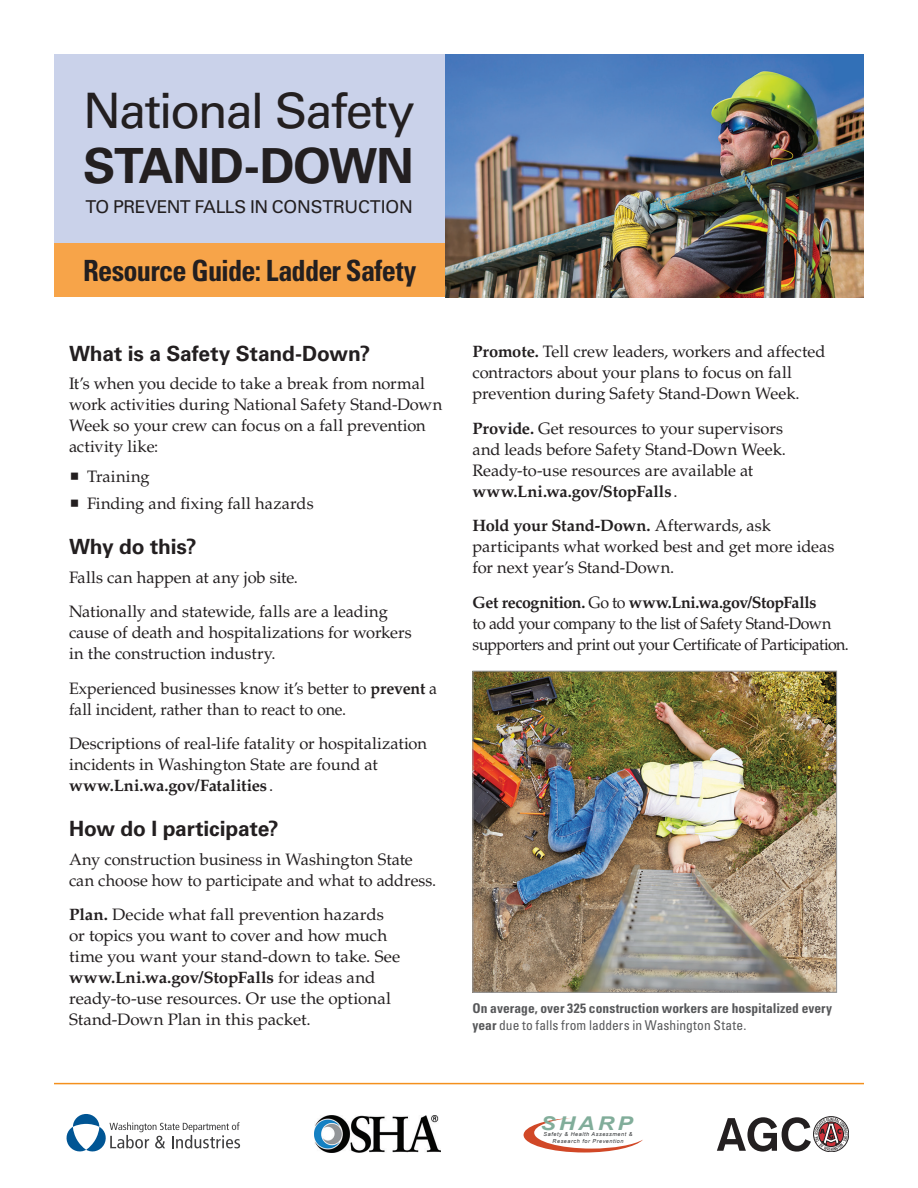
<style>
.page{position:relative;width:918px;height:1188px;background:#fff}
.page>*{position:absolute;margin:0;border:0;box-sizing:border-box;transform-origin:0 0}
.t1{font:48.9px "Univers LT Std";letter-spacing:-.04em;color:#231f20}
.t2{font:700 48.45px "Univers LT Std";letter-spacing:-.03em;color:#231f20}
.Subtitle{font:700 condensed 29.25px "Univers LT Std";letter-spacing:-.03em;color:#231f20}
.Subhead_Level_1{font:700 21px "Univers LT Std";letter-spacing:-.005em;color:#231f20}
.t3{font:italic 700 18.9px "Arial";letter-spacing:.135em;color:#81ad9a;scale:1.21 1}
.t4{font:17.7px "Univers LT Std";letter-spacing:-.02em;color:#231f20}
.Body_-_11{font:16.5px/21px "Palatino LT Std";letter-spacing:-.005em;color:#231f20}
.Body_-_11-2{font:16.5px/21px "Palatino LT Std";letter-spacing:-.035em;color:#231f20}
.t5{font:700 condensed 13.5px/16.5px "Univers LT Std";letter-spacing:.005em;color:#57585a}
.t6{font:italic 5.4px/6.6px "Arial";letter-spacing:.1em;color:#323436;text-align:center}
.s1{font-weight:700}
.s2{font-weight:400}
</style>
<div class="page">
<div style="left:54px;top:54px;width:392px;height:190px;background:#cad2ea"></div>
<div style="left:54px;top:244px;width:392px;height:53px;background:#f7a449"></div>
<img style="left:446px;top:54px;width:418px;height:243px">
<img style="left:475px;top:673px;width:360px;height:318px">
<div style="left:473px;top:671px;width:364px;height:322px;border:1px solid #939598"></div>
<hr style="left:54px;top:1083px;width:810px;height:1px;background:#f4901d">
<svg style="left:67px;top:1114px;width:173px;height:38px"></svg>
<img style="left:315px;top:1116px;width:126px;height:36px">
<svg style="left:524px;top:1118px;width:119px;height:35px"></svg>
<div style="left:814px;top:1117px;width:35px;height:35px;background:#6d6a6b;border-radius:50%"></div>
<div style="left:813px;top:1116px;width:36px;height:36px;border:1px solid #231f20;border-radius:50%"></div>
<svg style="left:717px;top:1117px;width:131px;height:35px"></svg>
<h1 class="t1" style="left:83px;top:82px;width:333px">National Safety</h1>
<h1 class="t2" style="left:83px;top:138px;width:332px">STAND-DOWN</h1>
<h1 class="t4" style="left:86px;top:196px;width:329px">TO PREVENT FALLS IN CONSTRUCTION</h1>
<h2 class="Subtitle" style="left:83px;top:253px;width:335px">Resource Guide: Ladder Safety</h2>
<h3 class="Subhead_Level_1" style="left:69px;top:341px;width:303px">What is a Safety Stand-Down?</h3>
<p class="Body_-_11" style="left:69px;top:373px;width:375px">It’s when you decide to take a break from normal work activities during National Safety Stand-Down Week so your crew can focus on a fall prevention activity like:</p>
<p class="Body_-_11" style="left:87px;top:466px;width:64px">Training</p>
<p class="Body_-_11" style="left:87px;top:493px;width:228px">Finding and fixing fall hazards</p>
<h3 class="Subhead_Level_1" style="left:69px;top:534px;width:129px">Why do this?</h3>
<p class="Body_-_11" style="left:69px;top:567px;width:231px">Falls can happen at any job site.</p>
<p class="Body_-_11" style="left:69px;top:601px;width:344px">Nationally and statewide, falls are a leading cause of death and hospitalizations for workers in the construction industry.</p>
<p class="Body_-_11" style="left:69px;top:678px;width:370px">Experienced businesses know it’s better to <span class="s1">prevent</span> a fall incident, rather than to react to one.</p>
<p class="Body_-_11" style="left:69px;top:733px;width:360px">Descriptions of real-life fatality or hospitalization incidents in Washington State are found at <span class="s1">www.Lni.wa.gov/Fatalities</span> .</p>
<h3 class="Subhead_Level_1" style="left:69px;top:816px;width:211px">How do I participate?</h3>
<p class="Body_-_11" style="left:69px;top:849px;width:369px">Any construction business in Washington State can choose how to participate and what to address.</p>
<p class="Body_-_11" style="left:69px;top:904px;width:333px"><span class="s1">Plan.</span> Decide what fall prevention hazards or topics you want to cover and how much time you want your stand-down to take. See <span class="s1">www.Lni.wa.gov/StopFalls</span> for ideas and ready-to-use resources. Or use the optional Stand-Down Plan in this packet.</p>
<p class="Body_-_11" style="left:472px;top:341px;width:354px"><span class="s1">Promote.</span> Tell crew leaders, workers and affected contractors about your plans to focus on fall prevention during Safety Stand-Down Week.</p>
<p class="Body_-_11" style="left:472px;top:418px;width:315px"><span class="s1">Provide.</span> Get resources to your supervisors and leads before Safety Stand-Down Week.<br>Ready-to-use resources are available at <span class="s1">www.Lni.wa.gov/StopFalls</span> .</p>
<p class="Body_-_11" style="left:472px;top:515px;width:363px"><span class="s1">Hold your Stand-Down.</span> Afterwards, ask participants what worked best and get more ideas for next year’s Stand-Down.</p>
<p class="Body_-_11-2" style="left:472px;top:592px;width:378px"><span class="s1">Get recognition.</span> Go to <span class="s1">www.Lni.wa.gov/StopFalls<br></span>to add your company to the list of Safety Stand-Down supporters and print out your Certificate of Participation.</p>
<p class="t5" style="left:472px;top:1000px;width:361px">On average, over 325 construction workers are hospitalized every year <span class="s2">due to falls from ladders in Washington State.</span></p>
<p class="t3" style="left:540px;top:1111px;width:78px">SHARP</p>
<p class="t6" style="left:544px;top:1131px;width:91px">Safety &amp; Health Assessment &amp;<br>Research for Prevention</p>
</div>
